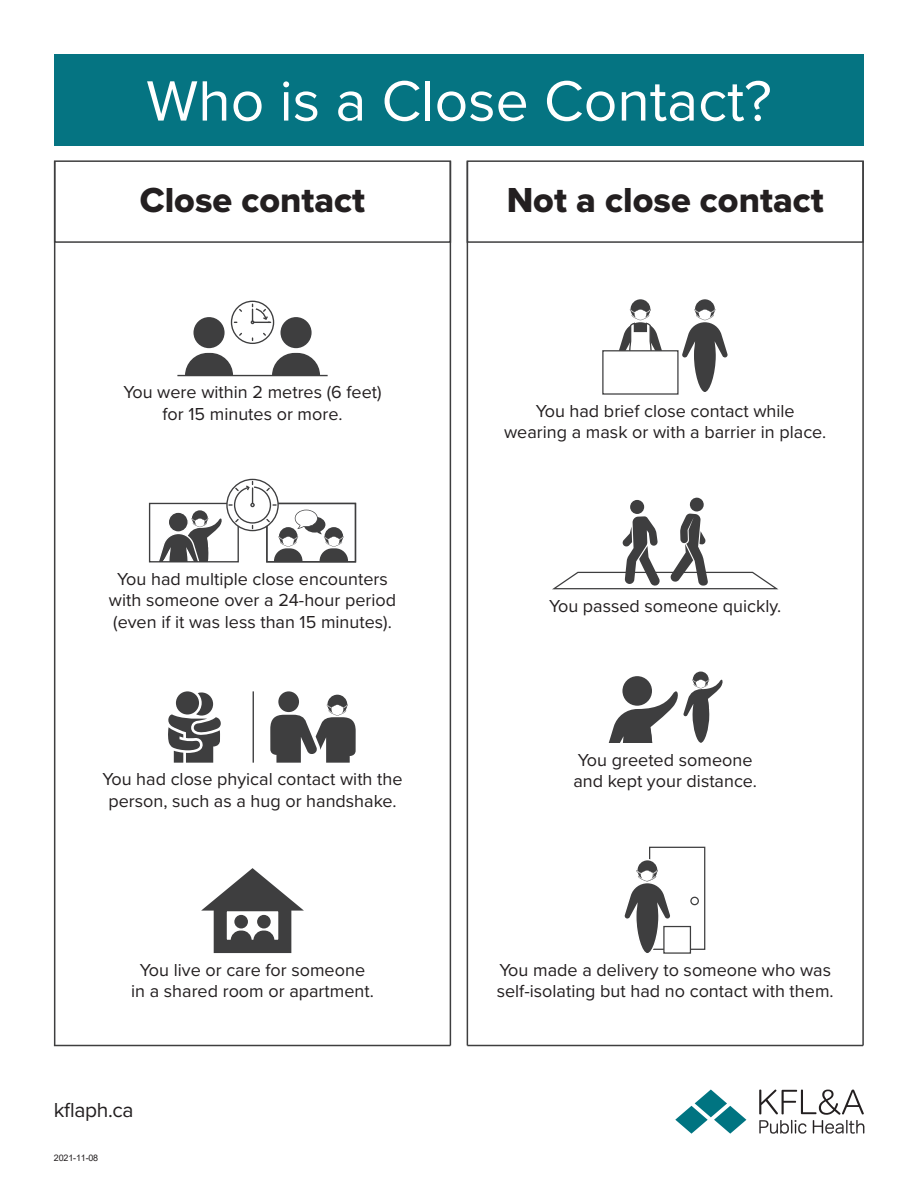
<style>
.page{position:relative;width:918px;height:1188px;background:#fff}
.page>*{position:absolute;margin:0;border:0;box-sizing:border-box;transform-origin:0 0}
.t1{font:58.8px "Proxima Nova";color:#fff}
.t2{font:36px "Proxima Nova Extrabld";color:#231f20}
.t3{font:21px "Proxima Nova";letter-spacing:-.02em;color:#231f20}
.t4{font:18px/21.6px "Proxima Nova";color:#231f20;text-align:center}
.t5{font:9px "Arial";letter-spacing:-.02em;color:#231f20}
</style>
<div class="page">
<div style="left:54px;top:160px;width:397px;height:83px;background:#fff;border:2px solid #3e3e3f"></div>
<div style="left:467px;top:160px;width:397px;height:83px;background:#fff;border:2px solid #3e3e3f"></div>
<hr style="left:54px;top:161px;width:1px;height:885px;background:#3e3e3f">
<hr style="left:54px;top:1045px;width:396px;height:1px;background:#3e3e3f">
<hr style="left:467px;top:1045px;width:396px;height:1px;background:#3e3e3f">
<hr style="left:862px;top:161px;width:2px;height:885px;background:#3e3e3f">
<div style="left:54px;top:54px;width:810px;height:91px;background:#057482"></div>
<svg style="left:759px;top:1090px;width:105px;height:44px"></svg>
<svg style="left:675px;top:1090px;width:71px;height:44px"></svg>
<hr style="left:450px;top:161px;width:1px;height:885px;background:#3e3e3f">
<hr style="left:467px;top:161px;width:1px;height:885px;background:#3e3e3f">
<div style="left:193px;top:317px;width:32px;height:31px;background:#3e3e3f;border-radius:50%"></div>
<svg style="left:185px;top:353px;width:48px;height:22px"></svg>
<div style="left:281px;top:317px;width:31px;height:31px;background:#3e3e3f;border-radius:50%"></div>
<svg style="left:272px;top:353px;width:48px;height:22px"></svg>
<hr style="left:177px;top:375px;width:151px;height:1px;background:#3e3e3f">
<svg style="left:231px;top:301px;width:43px;height:43px"></svg>
<div style="left:278px;top:691px;width:21px;height:21px;background:#3e3e3f;border-radius:50%"></div>
<div style="left:327px;top:695px;width:20px;height:19px;background:#3e3e3f;border-radius:50%"></div>
<svg style="left:270px;top:704px;width:86px;height:59px"></svg>
<svg style="left:168px;top:692px;width:53px;height:71px"></svg>
<hr style="left:253px;top:691px;width:1px;height:72px;background:#3e3e3f">
<svg style="left:201px;top:868px;width:103px;height:85px"></svg>
<div style="left:266px;top:503px;width:90px;height:59px;border:1px solid #3e3e3f"></div>
<div style="left:149px;top:503px;width:90px;height:59px;border:1px solid #3e3e3f"></div>
<svg style="left:157px;top:479px;width:191px;height:83px"></svg>
<div style="left:695px;top:299px;width:20px;height:20px;background:#3e3e3f;border-radius:50%"></div>
<svg style="left:682px;top:309px;width:46px;height:83px"></svg>
<div style="left:631px;top:299px;width:19px;height:20px;background:#3e3e3f;border-radius:50%"></div>
<svg style="left:619px;top:309px;width:43px;height:41px"></svg>
<div style="left:602px;top:350px;width:77px;height:45px;background:#fff;border:1px solid #3e3e3f"></div>
<div style="left:690px;top:497px;width:14px;height:15px;background:#3e3e3f;border-radius:50%"></div>
<div style="left:630px;top:500px;width:14px;height:14px;background:#3e3e3f;border-radius:50%"></div>
<svg style="left:552px;top:514px;width:226px;height:76px"></svg>
<div style="left:693px;top:672px;width:16px;height:15px;background:#3e3e3f;border-radius:50%"></div>
<svg style="left:608px;top:677px;width:115px;height:66px"></svg>
<div style="left:622px;top:676px;width:30px;height:30px;background:#3e3e3f;border-radius:50%"></div>
<div style="left:649px;top:847px;width:56px;height:103px;background:#fff;border:1px solid #3e3e3f"></div>
<div style="left:690px;top:897px;width:9px;height:8px;border:1px solid #3e3e3f;border-radius:50%"></div>
<div style="left:663px;top:926px;width:28px;height:28px;background:#fff;border:1px solid #3e3e3f"></div>
<svg style="left:624px;top:859px;width:48px;height:95px"></svg>
<h1 class="t1" style="left:146px;top:57px;width:627px">Who is a Close Contact?</h1>
<h2 class="t2" style="left:140px;top:174px;width:227px">Close contact</h2>
<p class="t4" style="left:123px;top:381px;width:260px">You were within 2 metres (6 feet) for 15 minutes or more.</p>
<p class="t4" style="left:109px;top:567px;width:289px">You had multiple close encounters with someone over a 24-hour period (even if it was less than 15 minutes).</p>
<p class="t4" style="left:102px;top:768px;width:302px">You had close phyical contact with the person, such as a hug or handshake.</p>
<p class="t4" style="left:131px;top:958px;width:244px">You live or care for someone in a shared room or apartment.</p>
<p class="t3" style="left:54px;top:1094px;width:81px">kflaph.ca</p>
<p class="t5" style="left:54px;top:1152px;width:46px">2021-11-08</p>
<h2 class="t2" style="left:507px;top:174px;width:319px">Not a close contact</h2>
<p class="t4" style="left:504px;top:399px;width:324px">You had brief close contact while wearing a mask or with a barrier in place.</p>
<p class="t4" style="left:549px;top:594px;width:234px">You passed someone quickly.</p>
<p class="t4" style="left:573px;top:748px;width:185px;text-align:left">You greeted someone and kept your distance.</p>
<p class="t4" style="left:497px;top:958px;width:338px;text-align:left">You made a delivery to someone who was self-isolating but had no contact with them.</p>
</div>
